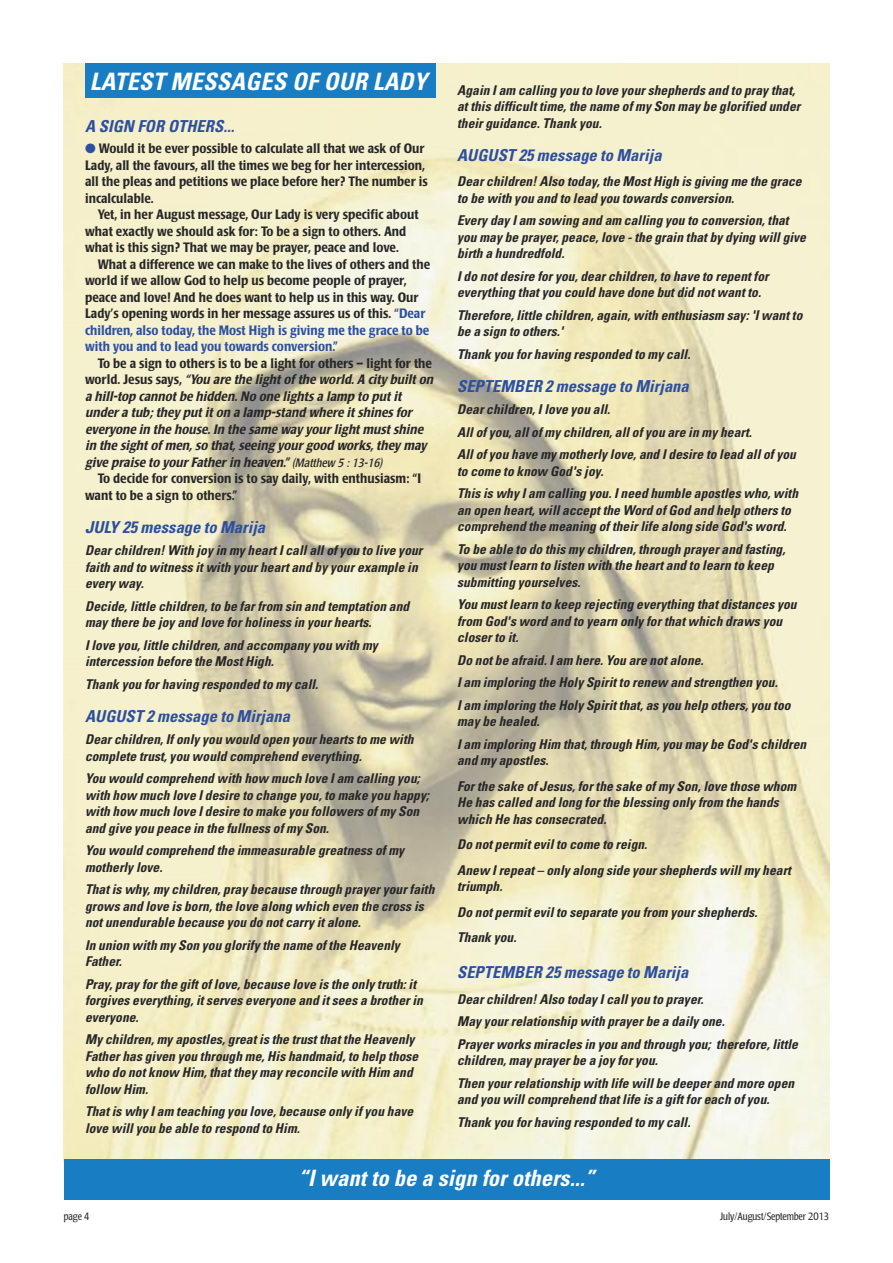
<style>
.page{position:relative;width:893px;height:1263px;background:#fff}
.page>*{position:absolute;margin:0;border:0;box-sizing:border-box;transform-origin:0 0}
.t1{font:italic 700 condensed 24px "Univers";letter-spacing:.015em;color:#fff}
.t2{font:italic 700 condensed 22.5px "Univers";letter-spacing:.005em;color:#fff}
.t3{font:italic 700 condensed 16.5px "Univers";letter-spacing:.005em;color:#2d4f9f}
.t4{font:italic 700 condensed 13.5px/16.5px "Univers";letter-spacing:.005em;color:#272627}
.t5{font:500 condensed 13.5px/16.5px "Poppl Laudatio";color:#272627}
.t6{font:italic 500 condensed 13.5px/16.5px "Poppl Laudatio";color:#272627}
.t7{font:300 condensed 10.5px "Poppl Laudatio";color:#272627}
.s1{color:#2d4f9f}
.s2{font-style:normal}
.s3{font-weight:400;font-size:12px}
</style>
<div class="page">
<img style="left:64px;top:64px;width:765px;height:1095px">
<div style="left:64px;top:1159px;width:765px;height:40px;background:#187dc3"></div>
<div style="left:85px;top:64px;width:351px;height:34px;background:#187dc3"></div>
<h1 class="t1" style="left:90px;top:73px;width:339px">LATEST MESSAGES OF OUR LADY</h1>
<p class="t4" style="left:457px;top:83px;width:345px">Again I am calling you to love your shepherds and to pray that, at this difficult time, the name of my Son may be glorified under their guidance. Thank you.</p>
<p class="t3" style="left:457px;top:149px;width:206px">AUGUST 25 message to Marija</p>
<p class="t4" style="left:457px;top:174px;width:346px">Dear children! Also today, the Most High is giving me the grace to be with you and to lead you towards conversion.</p>
<p class="t4" style="left:457px;top:213px;width:350px">Every day I am sowing and am calling you to conversion, that you may be prayer, peace, love - the grain that by dying will give birth a hundredfold.</p>
<p class="t4" style="left:457px;top:269px;width:313px">I do not desire for you, dear children, to have to repent for everything that you could have done but did not want to.</p>
<p class="t4" style="left:457px;top:308px;width:347px">Therefore, little children, again, with enthusiasm say: 'I want to be a sign to others.'</p>
<p class="t4" style="left:457px;top:347px;width:235px">Thank you for having responded to my call.</p>
<p class="t3" style="left:457px;top:380px;width:233px">SEPTEMBER 2 message to Mirjana</p>
<p class="t4" style="left:457px;top:399px;width:340px;line-height:22.5px">Dear children, I love you all.<br>All of you, all of my children, all of you are in my heart.<br>All of you have my motherly love, and I desire to lead all of you</p>
<p class="t4" style="left:457px;top:461px;width:343px;line-height:22.5px">to come to know God's joy.<br>This is why I am calling you. I need humble apostles who, with</p>
<p class="t4" style="left:457px;top:503px;width:335px">an open heart, will accept the Word of God and help others to comprehend the meaning of their life along side God's word.</p>
<p class="t4" style="left:457px;top:542px;width:330px">To be able to do this my children, through prayer and fasting, you must learn to listen with the heart and to learn to keep submitting yourselves.</p>
<p class="t4" style="left:457px;top:597px;width:341px">You must learn to keep rejecting everything that distances you from God's word and to yearn only for that which draws you closer to it.</p>
<p class="t4" style="left:457px;top:650px;width:335px;line-height:22.5px">Do not be afraid. I am here. You are not alone.<br>I am imploring the Holy Spirit to renew and strengthen you.<br>I am imploring the Holy Spirit that, as you help others, you too</p>
<p class="t4" style="left:457px;top:711px;width:351px;line-height:22.5px">may be healed.<br>I am imploring Him that, through Him, you may be God's children</p>
<p class="t4" style="left:457px;top:749px;width:341px;line-height:25.5px">and my apostles.<br>For the sake of Jesus, for the sake of my Son, love those whom</p>
<p class="t4" style="left:457px;top:795px;width:323px">He has called and long for the blessing only from the hands which He has consecrated.</p>
<p class="t4" style="left:457px;top:833px;width:335px;line-height:25.5px">Do not permit evil to come to reign.<br>Anew I repeat – only along side your shepherds will my heart</p>
<p class="t4" style="left:457px;top:875px;width:302px;line-height:25.5px">triumph.<br>Do not permit evil to separate you from your shepherds.<br>Thank you.</p>
<p class="t3" style="left:457px;top:966px;width:233px">SEPTEMBER 25 message to Marija</p>
<p class="t4" style="left:457px;top:989px;width:342px;line-height:22.5px">Dear children! Also today I call you to prayer.<br>May your relationship with prayer be a daily one.<br>Prayer works miracles in you and through you; therefore, little</p>
<p class="t4" style="left:457px;top:1050px;width:339px;line-height:22.5px">children, may prayer be a joy for you.<br>Then your relationship with life will be deeper and more open</p>
<p class="t4" style="left:457px;top:1089px;width:314px;line-height:22.5px">and you will comprehend that life is a gift for each of you.<br>Thank you for having responded to my call.</p>
<h2 class="t2" style="left:298px;top:1169px;width:298px">“I want to be a sign for others...”</h2>
<p class="t3" style="left:85px;top:120px;width:151px">A SIGN FOR OTHERS...</p>
<p class="t5" style="left:85px;top:141px;width:344px"><span class="s1">●</span> Would it be ever possible to calculate all that we ask of Our Lady, all the favours, all the times we beg for her intercession, all the pleas and petitions we place before her? The number is incalculable.</p>
<p class="t5" style="left:85px;top:207px;width:335px;text-indent:13px">Yet, in her August message, Our Lady is very specific about what exactly we should ask for: To be a sign to others. And what is this sign? That we may be prayer, peace and love.</p>
<p class="t5" style="left:85px;top:256px;width:347px;text-indent:13px">What a difference we can make to the lives of others and the world if we allow God to help us become people of prayer, peace and love! And he does want to help us in this way. Our Lady’s opening words in her message assures us of this. <span class="s1">“Dear children, also today, the Most High is giving me the grace to be with you and to lead you towards conversion.”</span></p>
<p class="t6" style="left:85px;top:355px;width:352px;text-indent:13px"><span class="s2">To be a sign to others is to be a light for others – light for the world. Jesus says,</span> “Youarethelightof theworld.Acity builton a hill-top cannot be hidden. No one lights a lamp to put it under a tub; they put it on a lamp-stand where it shines for everyone in the house. In the same way your light must shine in the sight of men, so that, seeing your good works, they may give praise to your Father in heaven.” <span class="s3">(Matthew 5 : 13-16)</span></p>
<p class="t5" style="left:85px;top:471px;width:338px;text-indent:13px">To decide for conversion is to say daily, with enthusiasm: “I want to be a sign to others.”</p>
<p class="t3" style="left:85px;top:521px;width:182px">JULY 25 message to Marija</p>
<p class="t4" style="left:85px;top:543px;width:339px">Dear children! With joy in my heart I call all of you to live your faith and to witness it with your heart and by your example in every way.</p>
<p class="t4" style="left:85px;top:599px;width:326px">Decide, little children, to be far from sin and temptation and may there be joy and love for holiness in your hearts.</p>
<p class="t4" style="left:85px;top:638px;width:294px">I love you, little children, and accompany you with my intercession before the Most High.</p>
<p class="t4" style="left:85px;top:677px;width:235px">Thank you for having responded to my call.</p>
<p class="t3" style="left:85px;top:710px;width:206px">AUGUST 2 message to Mirjana</p>
<p class="t4" style="left:85px;top:732px;width:330px">Dear children, If only you would open your hearts to me with complete trust, you would comprehend everything.</p>
<p class="t4" style="left:85px;top:771px;width:346px">You would comprehend with how much love I am calling you; with how much love I desire to change you, to make you happy; with how much love I desire to make you followers of my Son and give you peace in the fullness of my Son.</p>
<p class="t4" style="left:85px;top:843px;width:321px">You would comprehend the immeasurable greatness of my motherly love.</p>
<p class="t4" style="left:85px;top:882px;width:351px">That is why, my children, pray because through prayer your faith grows and love is born, the love along which even the cross is not unendurable because you do not carry it alone.</p>
<p class="t4" style="left:85px;top:938px;width:316px">In union with my Son you glorify the name of the Heavenly<br>Father.</p>
<p class="t4" style="left:85px;top:977px;width:339px">Pray, pray for the gift of love, because love is the only truth: it forgives everything, it serves everyone and it sees a brother in everyone.</p>
<p class="t4" style="left:85px;top:1032px;width:335px">My children, my apostles, great is the trust that the Heavenly Father has given you through me, His handmaid, to help those who do not know Him, that they may reconcile with Him and follow Him.</p>
<p class="t4" style="left:85px;top:1104px;width:330px">That is why I am teaching you love, because only if you have love will you be able to respond to Him.</p>
<p class="t7" style="left:64px;top:1212px;width:27px">page 4</p>
<p class="t7" style="left:720px;top:1212px;width:111px">July/August/September 2013</p>
</div>
